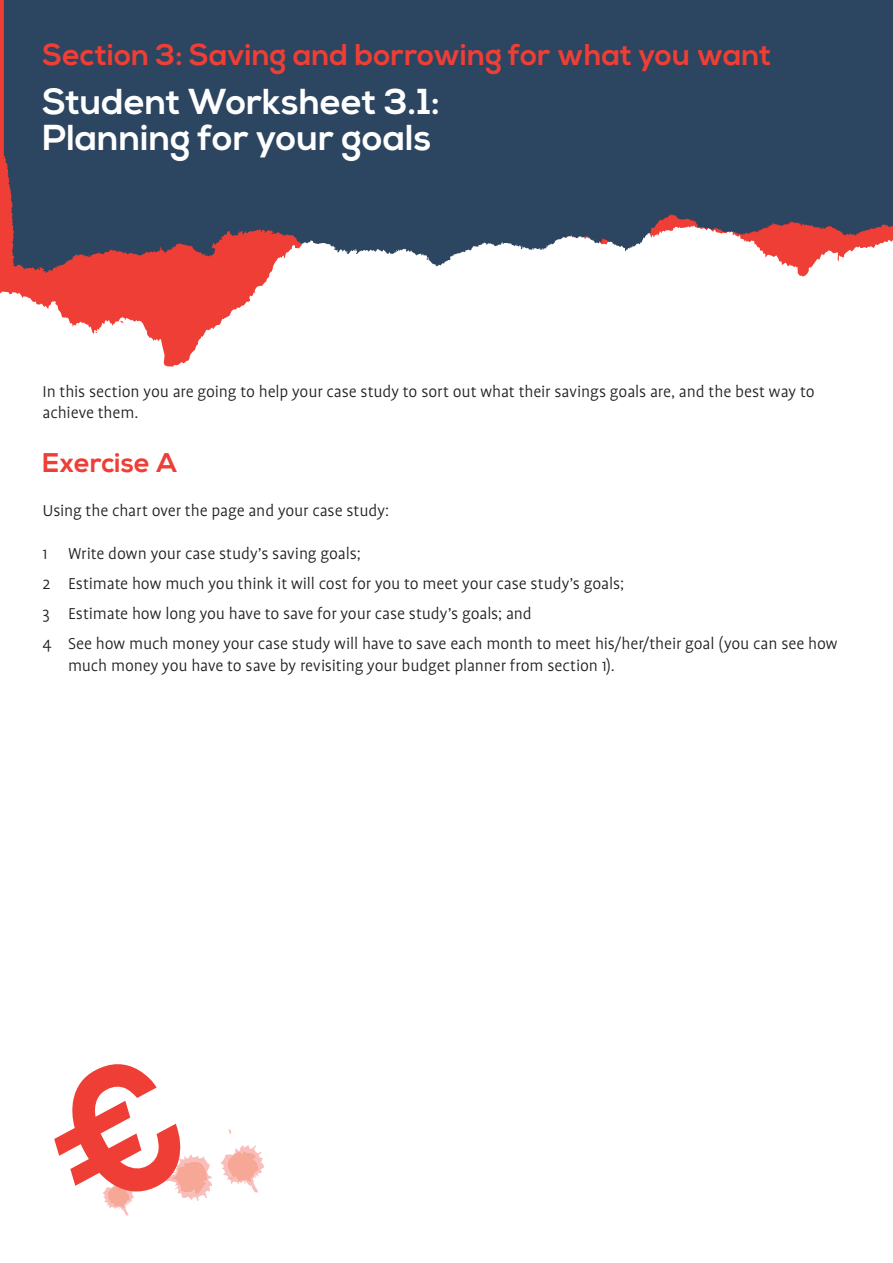
<style>
.page{position:relative;width:893px;height:1263px;background:#fff}
.page>*{position:absolute;margin:0;border:0;box-sizing:border-box;transform-origin:0 0}
.t1{font:700 36px/36px "Nexa";letter-spacing:.005em;color:#fff}
.t2{font:700 30px "Nexa";letter-spacing:.005em;color:#ee3e35}
.t3{font:700 27px "Nexa";color:#ee3e35}
.t4{font:300 18px/30.2px "Profile";letter-spacing:-.01em;color:#231f20}
</style>
<div class="page">
<svg style="left:0;top:257px;width:808px;height:110px"></svg>
<svg style="left:4px;top:0;width:889px;height:273px;background:#435168"></svg>
<svg style="left:370px;top:233px;width:8px;height:7px"></svg>
<svg style="left:538px;top:221px;width:10px;height:5px"></svg>
<svg style="left:263px;top:220px;width:3px;height:4px"></svg>
<svg style="left:220px;top:1129px;width:44px;height:63px"></svg>
<svg style="left:54px;top:1064px;width:159px;height:151px"></svg>
<h2 class="t2" style="left:43px;top:37px;width:730px">Section 3: Saving and borrowing for what you want</h2>
<h1 class="t1" style="left:43px;top:85px;width:399px">Student Worksheet 3.1:<br>Planning for your goals</h1>
<p class="t4" style="left:43px;top:381px;width:774px;line-height:21.6px">In this section you are going to help your case study to sort out what their savings goals are, and the best way to achieve them.</p>
<h3 class="t3" style="left:43px;top:447px;width:136px">Exercise A</h3>
<p class="t4" style="left:43px;top:495px;width:348px">Using the chart over the page and your case study:</p>
<p class="t4" style="left:43px;top:538px;width:797px">1 Write down your case study’s saving goals;<br>2 Estimate how much you think it will cost for you to meet your case study’s goals;<br>3 Estimate how long you have to save for your case study’s goals; and<br>4 See how much money your case study will have to save each month to meet his/her/their goal (you can see how</p>
<p class="t4" style="left:68px;top:650px;width:548px">much money you have to save by revisiting your budget planner from section 1).</p>
</div>
